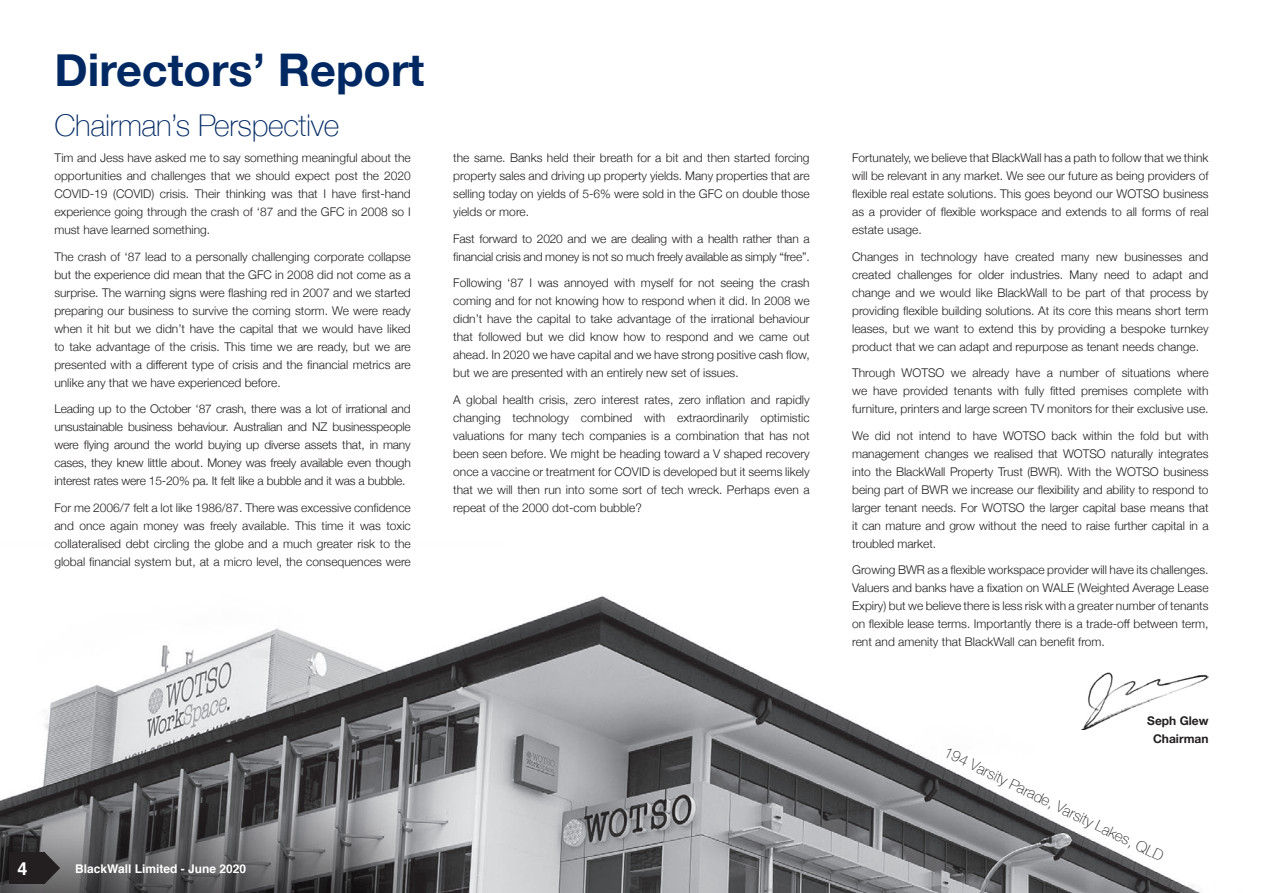
<style>
.page{position:relative;width:1263px;height:893px;background:#fff}
.page>*{position:absolute;margin:0;border:0;box-sizing:border-box;transform-origin:0 0}
.heading{font:700 45px "Helvetica Neue";color:#002964}
.t1{font:100 30px "Helvetica Neue";letter-spacing:-.01em;color:#002964}
.t2{font:700 18px "Helvetica";color:#fff}
.body{font:100 15px "Helvetica Neue";color:#231f20}
.body-2{font:300 12px/18px "Helvetica Neue";color:#231f20;text-align:justify}
.t3{font:700 12px "Helvetica";color:#fff}
.t4{font:700 12px/18px "Helvetica Neue";color:#231f20;text-align:center}
</style>
<div class="page">
<img style="left:2px;top:596px;width:1207px;height:297px">
<svg style="left:0;top:800px;width:460px;height:93px;background:#646466"></svg>
<div style="left:9px;top:852px;width:36px;height:32px;background:#231f20"></div>
<svg style="left:45px;top:852px;width:15px;height:32px"></svg>
<img style="left:1081px;top:672px;width:127px;height:57px">
<p class="heading" style="left:54px;top:35px;width:371px">Directors’ Report</p>
<p class="t1" style="left:54px;top:103px;width:286px">Chairman’s Perspective</p>
<p class="body-2" style="left:54px;top:148px;width:358px">Tim and Jess have asked me to say something meaningful about the opportunities and challenges that we should expect post the 2020<br>COVID-19 (COVID) crisis. Their thinking was that I have first-hand experience going through the crash of ‘87 and the GFC in 2008 so I must have learned something.</p>
<p class="body-2" style="left:54px;top:246px;width:358px">The crash of ‘87 lead to a personally challenging corporate collapse but the experience did mean that the GFC in 2008 did not come as a surprise. The warning signs were flashing red in 2007 and we started preparing our business to survive the coming storm. We were ready when it hit but we didn’t have the capital that we would have liked to take advantage of the crisis. This time we are ready, but we are presented with a different type of crisis and the financial metrics are unlike any that we have experienced before.</p>
<p class="body-2" style="left:54px;top:399px;width:358px">Leading up to the October ‘87 crash, there was a lot of irrational and unsustainable business behaviour. Australian and NZ businesspeople were flying around the world buying up diverse assets that, in many cases, they knew little about. Money was freely available even though interest rates were 15-20% pa. It felt like a bubble and it was a bubble.</p>
<p class="body-2" style="left:54px;top:497px;width:358px">For me 2006/7 felt a lot like 1986/87. There was excessive confidence and once again money was freely available. This time it was toxic collateralised debt circling the globe and a much greater risk to the global financial system but, at a micro level, the consequences were</p>
<p class="body-2" style="left:453px;top:148px;width:358px">the same. Banks held their breath for a bit and then started forcing property sales and driving up property yields. Many properties that are selling today on yields of 5-6% were sold in the GFC on double those yields or more.</p>
<p class="body-2" style="left:453px;top:228px;width:358px">Fast forward to 2020 and we are dealing with a health rather than a financial crisis and money is not so much freely available as simply “free”.</p>
<p class="body-2" style="left:453px;top:273px;width:358px">Following ‘87 I was annoyed with myself for not seeing the crash coming and for not knowing how to respond when it did. In 2008 we didn’t have the capital to take advantage of the irrational behaviour that followed but we did know how to respond and we came out ahead. In 2020 we have capital and we have strong positive cash flow, but we are presented with an entirely new set of issues.</p>
<p class="body-2" style="left:453px;top:389px;width:358px">A global health crisis, zero interest rates, zero inflation and rapidly changing technology combined with extraordinarily optimistic valuations for many tech companies is a combination that has not been seen before. We might be heading toward a V shaped recovery once a vaccine or treatment for COVID is developed but it seems likely that we will then run into some sort of tech wreck. Perhaps even a repeat of the 2000 dot-com bubble?</p>
<h3 class="t2" style="left:18px;top:854px;width:12px">4</h3>
<p class="t3" style="left:75px;top:859px;width:172px">BlackWall Limited - June 2020</p>
<p class="body-2" style="left:852px;top:148px;width:358px">Fortunately, we believe that BlackWall has a path to follow that we think will be relevant in any market. We see our future as being providers of flexible real estate solutions. This goes beyond our WOTSO business as a provider of flexible workspace and extends to all forms of real estate usage.</p>
<p class="body-2" style="left:852px;top:246px;width:358px">Changes in technology have created many new businesses and created challenges for older industries. Many need to adapt and change and we would like BlackWall to be part of that process by providing flexible building solutions. At its core this means short term leases, but we want to extend this by providing a bespoke turnkey product that we can adapt and repurpose as tenant needs change.</p>
<p class="body-2" style="left:852px;top:363px;width:358px">Through WOTSO we already have a number of situations where we have provided tenants with fully fitted premises complete with furniture, printers and large screen TV monitors for their exclusive use.</p>
<p class="body-2" style="left:852px;top:425px;width:358px">We did not intend to have WOTSO back within the fold but with management changes we realised that WOTSO naturally integrates into the BlackWall Property Trust (BWR). With the WOTSO business being part of BWR we increase our flexibility and ability to respond to larger tenant needs. For WOTSO the larger capital base means that it can mature and grow without the need to raise further capital in a troubled market.</p>
<p class="body-2" style="left:852px;top:560px;width:358px">Growing BWR as a flexible workspace provider will have its challenges.<br>Valuers and banks have a fixation on WALE (Weighted Average Lease Expiry) but we believe there is less risk with a greater number of tenants on flexible lease terms. Importantly there is a trade-off between term, rent and amenity that BlackWall can benefit from.</p>
<p class="t4" style="left:1147px;top:712px;width:63px">Seph Glew<br>Chairman</p>
<p class="body" style="left:950px;top:741px;width:244px;rotate:26deg">194 Varsity Parade, Varsity Lakes, QLD</p>
</div>
